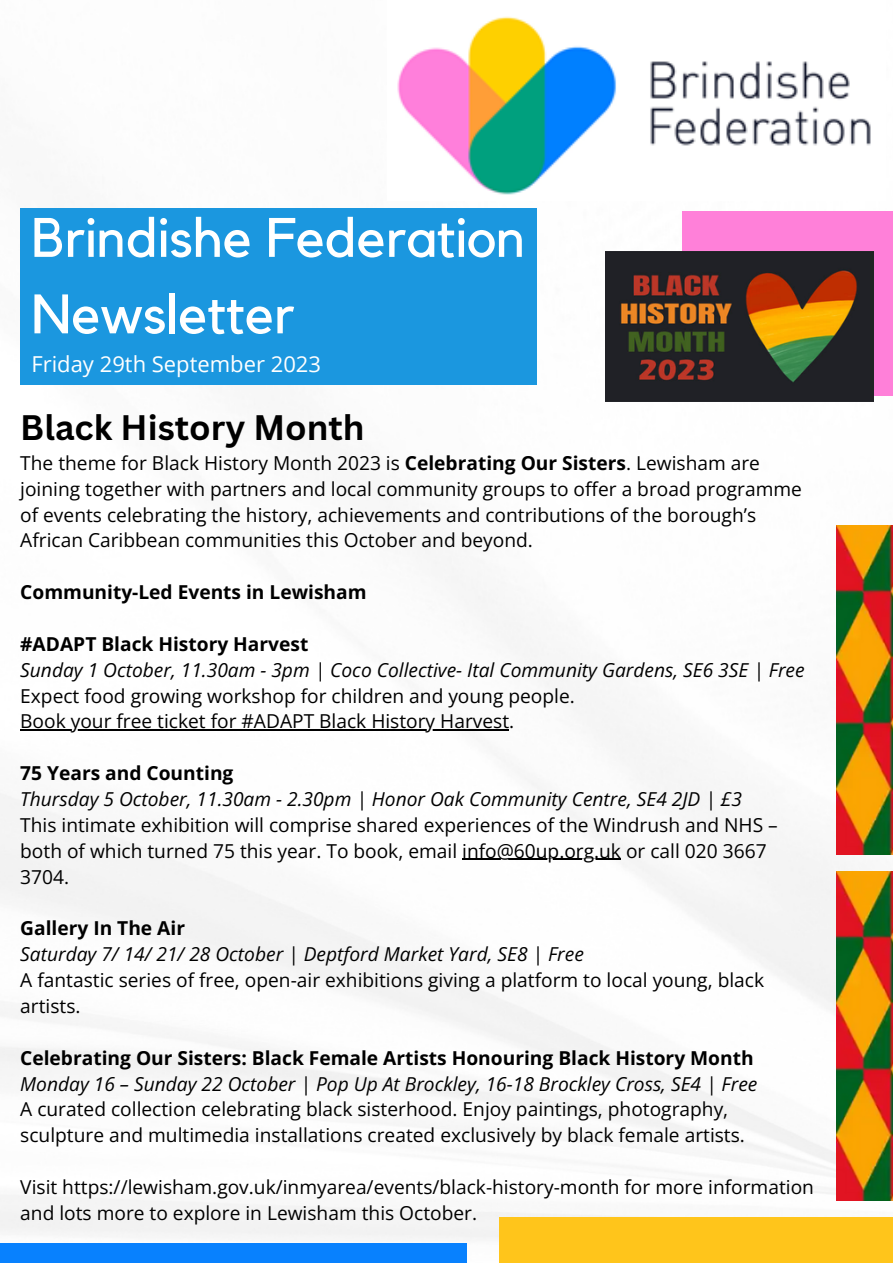
<style>
.page{position:relative;width:893px;height:1264px;background:#fff}
.page>*{position:absolute;margin:0;border:0;box-sizing:border-box;transform-origin:0 0}
.t1{font:54.9px/76.5px "Kollektif";color:#fff}
.t2{font:700 34.5px "Canva Sans";color:#000}
.t3{font:22.05px "Open Sans";color:#fff}
.t4{font:19.2px/25.8px "Open Sans";color:#000}
.t5{font:italic 19.2px "Open Sans";color:#000}
.t6{font:700 19.2px "Open Sans";color:#000}
.s1{font-weight:700}
</style>
<div class="page">
<img style="left:0;top:396px;width:892px;height:843px">
<div style="left:682px;top:211px;width:210px;height:185px;background:#ff80d9"></div>
<div style="left:20px;top:208px;width:517px;height:177px;background:#1b97df"></div>
<div style="left:0;top:1243px;width:467px;height:19px;background:#0881fe"></div>
<div style="left:499px;top:1217px;width:393px;height:45px;background:#ffc51b"></div>
<img style="left:397px;top:16px;width:474px;height:179px">
<hr style="left:20px;top:729px;width:489px;height:1px;background:#000">
<hr style="left:462px;top:859px;width:159px;height:1px;background:#000">
<img style="left:605px;top:251px;width:268px;height:151px">
<img style="left:836px;top:872px;width:56px;height:328px">
<img style="left:836px;top:526px;width:56px;height:328px">
<p class="t1" style="left:31px;top:202px;width:495px">Brindishe Federation<br>Newsletter</p>
<p class="t3" style="left:31px;top:348px;width:291px">Friday 29th September 2023</p>
<p class="t2" style="left:20px;top:403px;width:346px">Black History Month</p>
<p class="t4" style="left:20px;top:449px;width:783px">The theme for Black History Month 2023 is <span class="s1">Celebrating Our Sisters</span>. Lewisham are joining together with partners and local community groups to offer a broad programme of events celebrating the history, achievements and contributions of the borough’s African Caribbean communities this October and beyond.</p>
<p class="t6" style="left:20px;top:578px;width:348px">Community-Led Events in Lewisham</p>
<p class="t6" style="left:20px;top:630px;width:289px">#ADAPT Black History Harvest</p>
<p class="t5" style="left:20px;top:656px;width:785px">Sunday 1 October, 11.30am - 3pm | Coco Collective- Ital Community Gardens, SE6 3SE | Free</p>
<p class="t4" style="left:20px;top:682px;width:556px">Expect food growing workshop for children and young people.</p>
<p class="t4" style="left:20px;top:708px;width:495px">Book your free ticket for #ADAPT Black History Harvest.</p>
<p class="t6" style="left:20px;top:759px;width:215px">75 Years and Counting</p>
<p class="t5" style="left:20px;top:785px;width:723px">Thursday 5 October, 11.30am - 2.30pm | Honor Oak Community Centre, SE4 2JD | £3</p>
<p class="t4" style="left:20px;top:811px;width:759px">This intimate exhibition will comprise shared experiences of the Windrush and NHS – both of which turned 75 this year. To book, email info@60up.org.uk or call 020 3667<br>3704.</p>
<p class="t6" style="left:20px;top:914px;width:166px">Gallery In The Air</p>
<p class="t5" style="left:20px;top:940px;width:565px">Saturday 7/ 14/ 21/ 28 October | Deptford Market Yard, SE8 | Free</p>
<p class="t4" style="left:20px;top:966px;width:745px">A fantastic series of free, open-air exhibitions giving a platform to local young, black artists.</p>
<p class="t6" style="left:20px;top:1044px;width:734px">Celebrating Our Sisters: Black Female Artists Honouring Black History Month</p>
<p class="t5" style="left:20px;top:1070px;width:738px">Monday 16 – Sunday 22 October | Pop Up At Brockley, 16-18 Brockley Cross, SE4 | Free</p>
<p class="t4" style="left:20px;top:1096px;width:726px">A curated collection celebrating black sisterhood. Enjoy paintings, photography, sculpture and multimedia installations created exclusively by black female artists.</p>
<p class="t4" style="left:20px;top:1173px;width:795px">Visit https://lewisham.gov.uk/inmyarea/events/black-history-month for more information and lots more to explore in Lewisham this October.</p>
</div>
